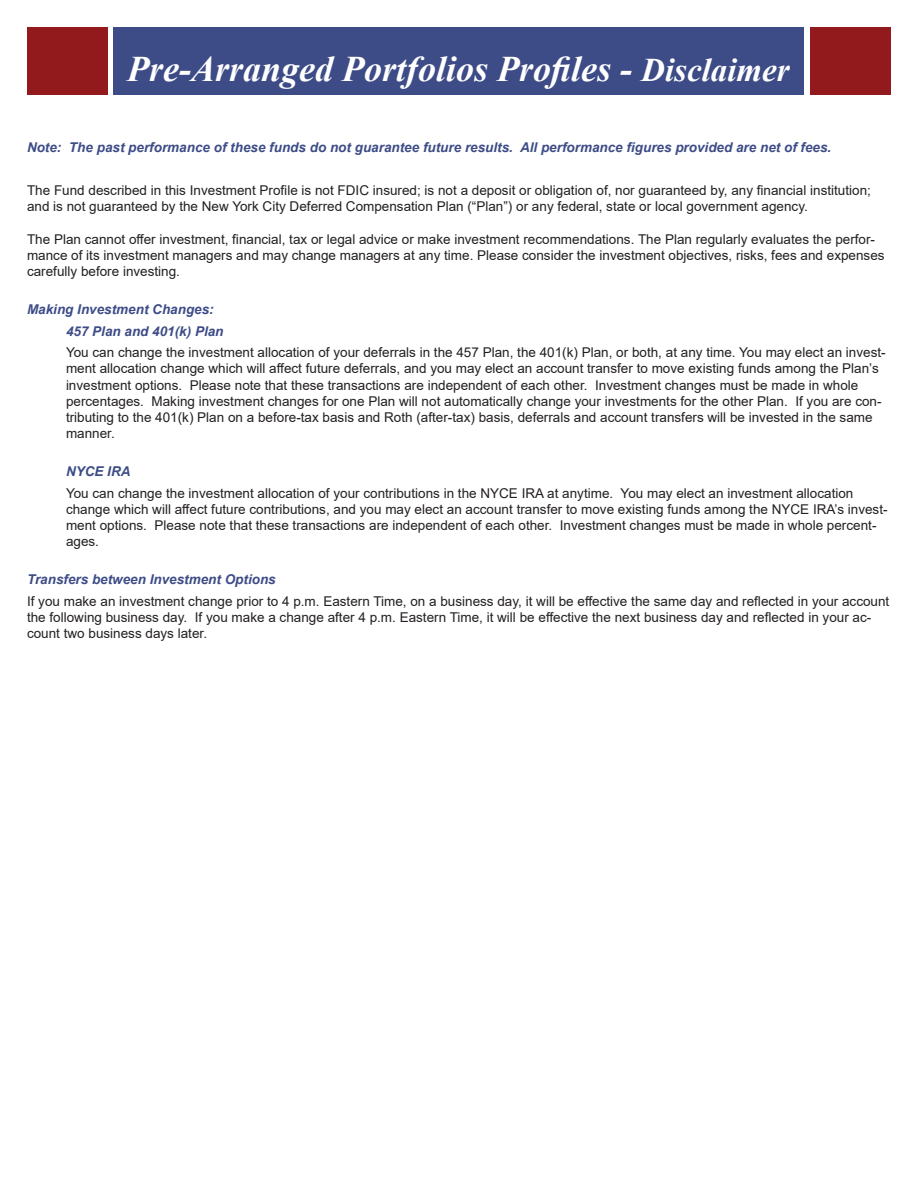
<style>
.page{position:relative;width:918px;height:1188px;background:#fff}
.page>*{position:absolute;margin:0;border:0;box-sizing:border-box;transform-origin:0 0}
.t1{font:italic 700 36px "Times New Roman";color:#fff}
.Body_Text{font:13.5px/16.2px "Arial";color:#231f20}
.Subhead{font:italic 700 13.5px "Arial";color:#3d4c87}
.s1{font-size:33px}
</style>
<div class="page">
<div style="left:114px;top:27px;width:690px;height:67px;background:#3d4c87"></div>
<div style="left:27px;top:27px;width:81px;height:67px;background:#921a1d"></div>
<div style="left:810px;top:27px;width:81px;height:67px;background:#921a1d"></div>
<h1 class="t1" style="left:127px;top:44px;width:664px">Pre-Arranged Portfolios Profiles - <span class="s1">Disclaimer</span></h1>
<p class="Subhead" style="left:27px;top:138px;width:806px">Note: The past performance of these funds do not guarantee future results. All performance figures provided are net of fees.</p>
<p class="Body_Text" style="left:27px;top:182px;width:845px">The Fund described in this Investment Profile is not FDIC insured; is not a deposit or obligation of, nor guaranteed by, any financial institution; and is not guaranteed by the New York City Deferred Compensation Plan (“Plan”) or any federal, state or local government agency.</p>
<p class="Body_Text" style="left:27px;top:231px;width:859px">The Plan cannot offer investment, financial, tax or legal advice or make investment recommendations. The Plan regularly evaluates the perfor&shy;mance of its investment managers and may change managers at any time. Please consider the investment objectives, risks, fees and expenses carefully before investing.</p>
<p class="Subhead" style="left:27px;top:300px;width:188px">Making Investment Changes:</p>
<p class="Subhead" style="left:66px;top:322px;width:159px">457 Plan and 401(k) Plan</p>
<p class="Body_Text" style="left:66px;top:344px;width:821px">You can change the investment allocation of your deferrals in the 457 Plan, the 401(k) Plan, or both, at any time. You may elect an invest&shy;ment allocation change which will affect future deferrals, and you may elect an account transfer to move existing funds among the Plan’s investment options. Please note that these transactions are independent of each other. Investment changes must be made in whole percentages. Making investment changes for one Plan will not automatically change your investments for the other Plan. If you are con&shy;tributing to the 401(k) Plan on a before-tax basis and Roth (after-tax) basis, deferrals and account transfers will be invested in the same manner.</p>
<p class="Subhead" style="left:66px;top:462px;width:66px">NYCE IRA</p>
<p class="Body_Text" style="left:66px;top:485px;width:823px">You can change the investment allocation of your contributions in the NYCE IRA at anytime. You may elect an investment allocation change which will affect future contributions, and you may elect an account transfer to move existing funds among the NYCE IRA’s invest&shy;ment options. Please note that these transactions are independent of each other. Investment changes must be made in whole percent&shy;ages.</p>
<p class="Subhead" style="left:27px;top:570px;width:250px">Transfers between Investment Options</p>
<p class="Body_Text" style="left:27px;top:593px;width:864px">If you make an investment change prior to 4 p.m. Eastern Time, on a business day, it will be effective the same day and reflected in your account the following business day. If you make a change after 4 p.m. Eastern Time, it will be effective the next business day and reflected in your ac&shy;count two business days later.</p>
</div>
